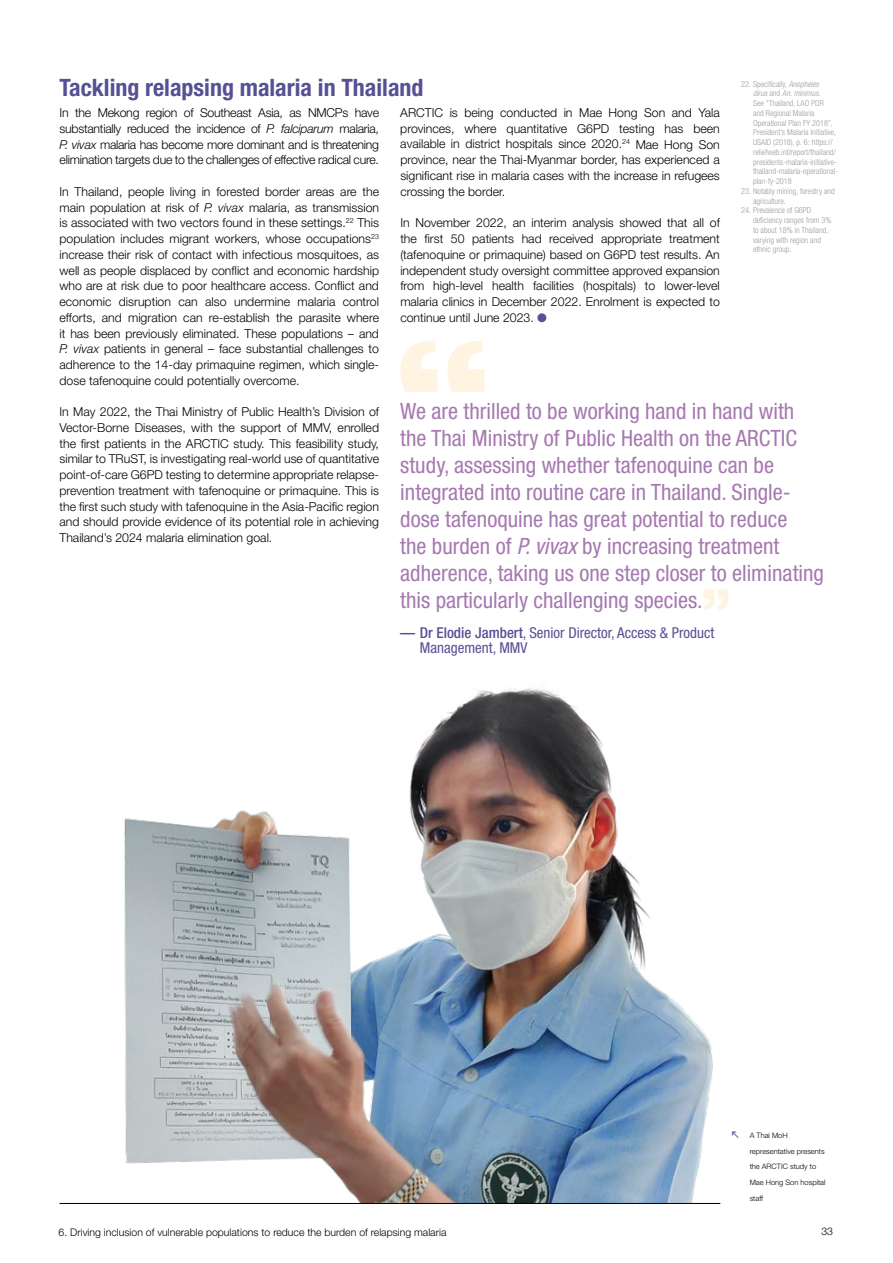
<style>
.page{position:relative;width:893px;height:1263px;background:#fff}
.page>*{position:absolute;margin:0;border:0;box-sizing:border-box;transform-origin:0 0}
.t1{font:700 condensed 24px "Helvetica Neue LT Std";color:#575094}
.t2{font:condensed 22.5px/27px "Helvetica Neue LT Std";color:#a679b0}
.t3{font:condensed 15px/15px "Helvetica Neue LT Std";color:#575094}
.t4{font:300 12.3px/15.8px "Helvetica Neue LT Std";color:#000;text-align:justify}
.t5{font:300 10.5px "Helvetica Neue LT Std";color:#000}
.t6{font:300 condensed 8.25px/9.8px "Helvetica Neue LT Std";color:#9d9d9c}
.t7{font:300 7.5px/15.8px "Helvetica Neue LT Std";color:#000}
.s1{font-style:italic}
.s2{color:#575094}
.s3{font-weight:500}
</style>
<div class="page">
<svg style="left:400px;top:341px;width:84px;height:51px"></svg>
<svg style="left:704px;top:590px;width:24px;height:20px"></svg>
<img style="left:124px;top:686px;width:589px;height:517px">
<hr style="left:60px;top:1203px;width:660px;height:1px;background:#000">
<h1 class="t1" style="left:60px;top:73px;width:366px">Tackling relapsing malaria in Thailand</h1>
<p class="t4" style="left:60px;top:104px;width:321px">In the Mekong region of Southeast Asia, as NMCPs have substantially reduced the incidence of <span class="s1">P. falciparum</span> malaria, <span class="s1">P. vivax</span> malaria has become more dominant and is threatening elimination targets due to the challenges of effective radical cure.</p>
<p class="t4" style="left:60px;top:183px;width:321px">In Thailand, people living in forested border areas are the main population at risk of <span class="s1">P. vivax</span> malaria, as transmission is associated with two vectors found in these settings.<sup>22</sup> This population includes migrant workers, whose occupations<sup>23 </sup>increase their risk of contact with infectious mosquitoes, as well as people displaced by conflict and economic hardship who are at risk due to poor healthcare access. Conflict and economic disruption can also undermine malaria control efforts, and migration can re-establish the parasite where it has been previously eliminated. These populations – and <span class="s1">P. vivax</span> patients in general – face substantial challenges to adherence to the 14-day primaquine regimen, which single&shy;dose tafenoquine could potentially overcome.</p>
<p class="t4" style="left:60px;top:404px;width:321px">In May 2022, the Thai Ministry of Public Health’s Division of Vector-Borne Diseases, with the support of MMV, enrolled the first patients in the ARCTIC study. This feasibility study, similar to TRuST, is investigating real-world use of quantitative point-of-care G6PD testing to determine appropriate relapse&shy;prevention treatment with tafenoquine or primaquine. This is the first such study with tafenoquine in the Asia-Pacific region and should provide evidence of its potential role in achieving Thailand’s 2024 malaria elimination goal.</p>
<p class="t6" style="left:753px;top:79px;width:87px;text-indent:-12px">22. Specifically, <span class="s1">Anopheles<br>dirus</span> and <span class="s1">An. minimus</span>.<br>See “Thailand, LAO PDR<br>and Regional Malaria<br>Operational Plan FY 2018”,<br>President’s Malaria Initiative,<br>USAID (2018), p. 6: https:// reliefweb.int/report/thailand/ presidents-malaria-initiative&shy;thailand-malaria-operational&shy;plan-fy-2018</p>
<p class="t6" style="left:753px;top:186px;width:83px;text-indent:-12px">23. Notably mining, forestry and agriculture.</p>
<p class="t6" style="left:753px;top:206px;width:80px;text-indent:-12px">24. Prevalence of G6PD deficiency ranges from 3% to about 18% in Thailand, varying with region and ethnic group.</p>
<p class="t4" style="left:400px;top:104px;width:321px">ARCTIC is being conducted in Mae Hong Son and Yala provinces, where quantitative G6PD testing has been available in district hospitals since 2020.<sup>24</sup> Mae Hong Son province, near the Thai-Myanmar border, has experienced a significant rise in malaria cases with the increase in refugees crossing the border.</p>
<p class="t4" style="left:400px;top:215px;width:321px">In November 2022, an interim analysis showed that all of the first 50 patients had received appropriate treatment (tafenoquine or primaquine) based on G6PD test results. An independent study oversight committee approved expansion from high-level health facilities (hospitals) to lower-level malaria clinics in December 2022. Enrolment is expected to continue until June 2023. <span class="s2">●</span></p>
<p class="t2" style="left:400px;top:397px;width:425px">We are thrilled to be working hand in hand with the Thai Ministry of Public Health on the ARCTIC study, assessing whether tafenoquine can be integrated into routine care in Thailand. Single&shy;dose tafenoquine has great potential to reduce<br>the burden of <span class="s1">P. vivax</span> by increasing treatment adherence, taking us one step closer to eliminating this particularly challenging species.</p>
<p class="t3" style="left:420px;top:625px;width:296px;text-indent:-20px"><span class="s3">— Dr Elodie Jambert</span>, Senior Director, Access &amp; Product<br>Management, MMV</p>
<p class="t7" style="left:750px;top:1127px;width:77px">A Thai MoH representative presents the ARCTIC study to<br>Mae Hong Son hospital staff</p>
<p class="t5" style="left:59px;top:1226px;width:389px">6. Driving inclusion of vulnerable populations to reduce the burden of relapsing malaria</p>
<p class="t5" style="left:821px;top:1225px;width:13px">33</p>
</div>
